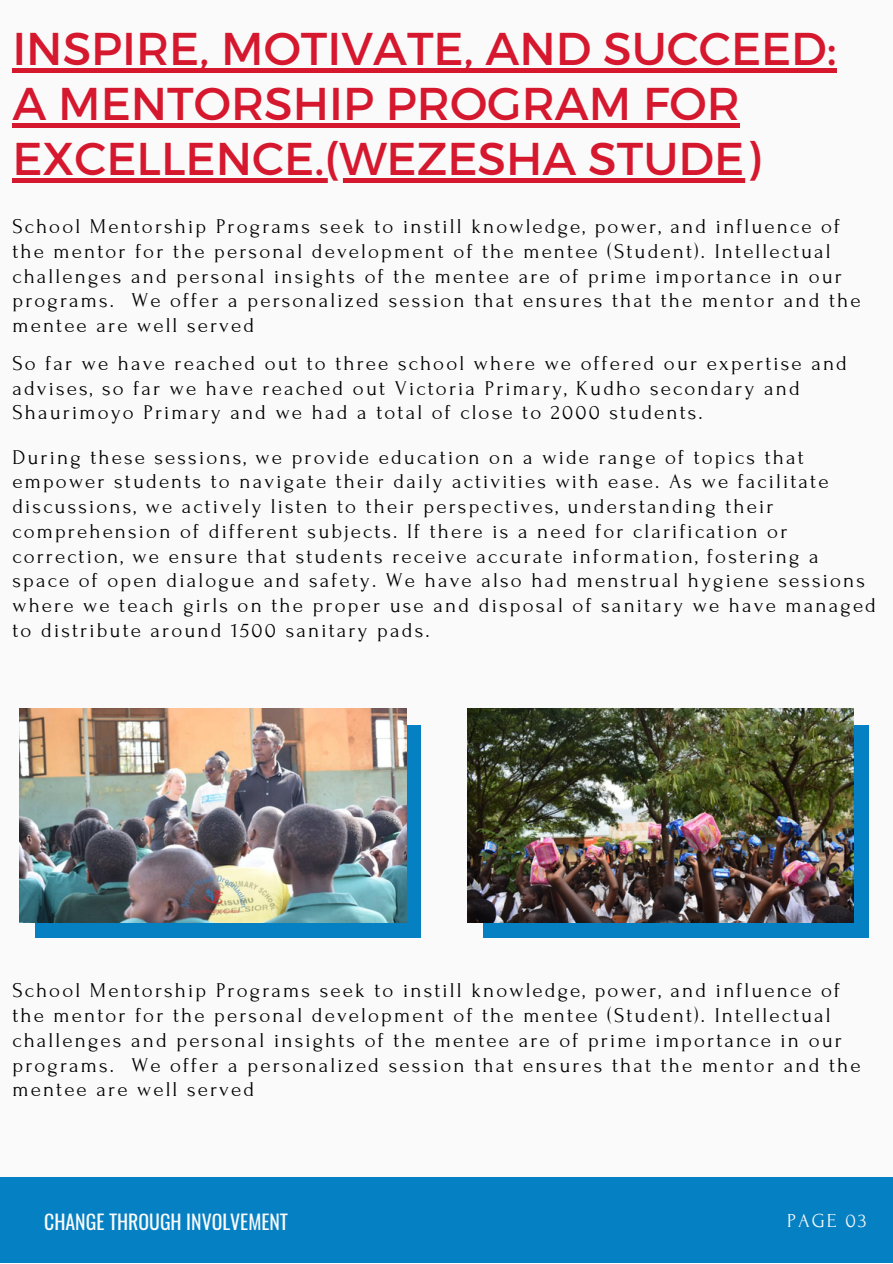
<style>
.page{position:relative;width:893px;height:1264px;background:#fff}
.page>*{position:absolute;margin:0;border:0;box-sizing:border-box;transform-origin:0 0}
.t1{font:45.9px/55.1px "Montserrat";color:#d6182e}
.t2{font:21px/24.8px "Forum";letter-spacing:.1em;color:#000}
.t3{font:19.8px "Oswald";color:#fafafa}
.t4{font:19.8px "Forum";letter-spacing:.1em;color:#fafafa}
</style>
<div class="page">
<div style="left:0;top:0;width:892px;height:1262px;background:#fafafa"></div>
<div style="left:0;top:1176px;width:892px;height:86px;background:#0581c3"></div>
<div style="left:35px;top:921px;width:369px;height:16px;background:#0581c3"></div>
<div style="left:404px;top:921px;width:16px;height:16px;background:#0581c3"></div>
<div style="left:404px;top:725px;width:16px;height:196px;background:#0581c3"></div>
<div style="left:483px;top:921px;width:369px;height:16px;background:#0581c3"></div>
<div style="left:852px;top:921px;width:16px;height:16px;background:#0581c3"></div>
<div style="left:852px;top:725px;width:16px;height:196px;background:#0581c3"></div>
<img style="left:19px;top:708px;width:387px;height:214px">
<img style="left:467px;top:708px;width:386px;height:214px">
<div style="left:12px;top:68px;width:824px;height:5px;background:#d6182e"></div>
<div style="left:12px;top:123px;width:728px;height:5px;background:#d6182e"></div>
<div style="left:12px;top:178px;width:748px;height:5px;background:#d6182e"></div>
<p class="t1" style="left:12px;top:19px;width:825px">INSPIRE, MOTIVATE, AND SUCCEED:<br>A MENTORSHIP PROGRAM FOR<br>EXCELLENCE.(WEZESHA STUDE)</p>
<p class="t2" style="left:12px;top:214px;width:849px">School Mentorship Programs seek to instill knowledge, power, and influence of the mentor for the personal development of the mentee (Student). Intellectual challenges and personal insights of the mentee are of prime importance in our programs. We offer a personalized session that ensures that the mentor and the mentee are well served</p>
<p class="t2" style="left:12px;top:351px;width:836px">So far we have reached out to three school where we offered our expertise and advises, so far we have reached out Victoria Primary, Kudho secondary and<br>Shaurimoyo Primary and we had a total of close to 2000 students.</p>
<p class="t2" style="left:12px;top:445px;width:865px">During these sessions, we provide education on a wide range of topics that empower students to navigate their daily activities with ease. As we facilitate discussions, we actively listen to their perspectives, understanding their comprehension of different subjects. If there is a need for clarification or correction, we ensure that students receive accurate information, fostering a space of open dialogue and safety. We have also had menstrual hygiene sessions where we teach girls on the proper use and disposal of sanitary we have managed to distribute around 1500 sanitary pads.</p>
<p class="t2" style="left:12px;top:978px;width:849px">School Mentorship Programs seek to instill knowledge, power, and influence of the mentor for the personal development of the mentee (Student). Intellectual challenges and personal insights of the mentee are of prime importance in our programs. We offer a personalized session that ensures that the mentor and the mentee are well served</p>
<p class="t3" style="left:44px;top:1205px;width:245px">CHANGE THROUGH INVOLVEMENT</p>
<p class="t4" style="left:787px;top:1209px;width:81px">PAGE 03</p>
</div>
